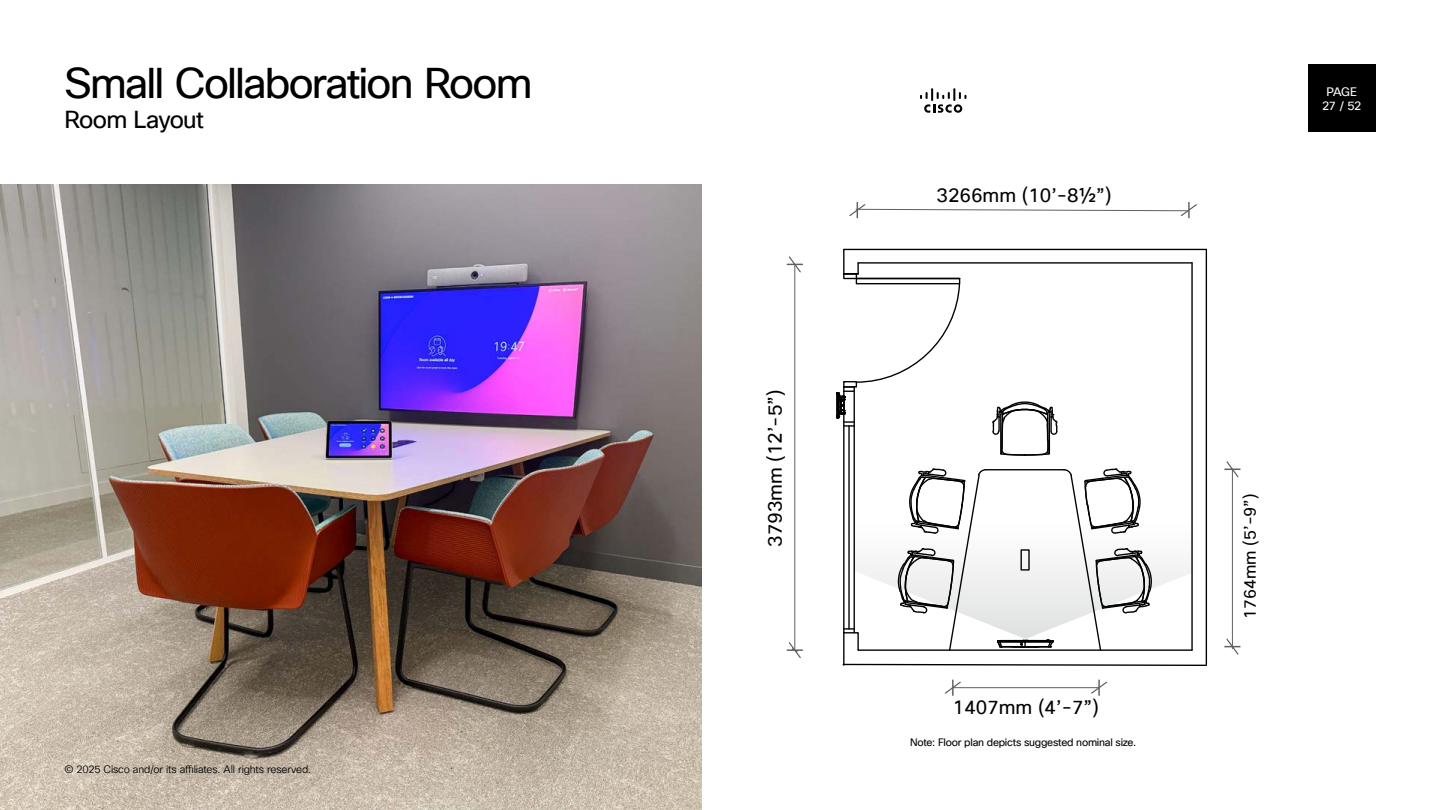
<style>
.page{position:relative;width:1440px;height:810px;background:#fff}
.page>*{position:absolute;margin:0;border:0;box-sizing:border-box;transform-origin:0 0}
.t1{font:42px "Cisco Sans TT";letter-spacing:-.04em;color:#000}
.t2{font:24px "Cisco Sans TT";letter-spacing:-.03em;color:#000}
.t3{font:19.12px "Cisco Sans TT";color:#000}
.t4{font:16.42px "Cisco Sans TT";color:#000}
.t5{font:12px/13.5px "Cisco Sans TT";letter-spacing:-.045em;color:#fff;text-align:center}
.t6{font:10.5px "Cisco Sans TT Light";letter-spacing:-.015em;color:#000}
.t7{font:10.5px "Cisco Sans TT";letter-spacing:-.025em;color:#000}
</style>
<div class="page">
<img style="left:0;top:184px;width:702px;height:626px">
<svg style="left:855px;top:470px;width:336px;height:169px"></svg>
<svg style="left:849px;top:202px;width:348px;height:16px"></svg>
<svg style="left:787px;top:256px;width:16px;height:17px"></svg>
<svg style="left:787px;top:642px;width:16px;height:16px"></svg>
<hr style="left:794px;top:264px;width:1px;height:387px;background:#606060">
<svg style="left:1224px;top:461px;width:16px;height:17px"></svg>
<svg style="left:1224px;top:638px;width:16px;height:17px"></svg>
<hr style="left:1232px;top:468px;width:1px;height:181px;background:#606060">
<svg style="left:1091px;top:680px;width:16px;height:16px"></svg>
<svg style="left:945px;top:680px;width:16px;height:16px"></svg>
<hr style="left:952px;top:687px;width:148px;height:1px;background:#606060">
<div style="left:1021px;top:549px;width:9px;height:22px;border:1px solid #000"></div>
<hr style="left:986px;top:469px;width:78px;height:1px;background:#000">
<svg style="left:1063px;top:468px;width:90px;height:181px"></svg>
<svg style="left:897px;top:468px;width:90px;height:181px"></svg>
<svg style="left:992px;top:401px;width:66px;height:55px"></svg>
<hr style="left:858px;top:649px;width:334px;height:2px;background:#000">
<hr style="left:1191px;top:263px;width:2px;height:387px;background:#000">
<hr style="left:1206px;top:249px;width:1px;height:415px;background:#000">
<hr style="left:843px;top:633px;width:2px;height:32px;background:#000">
<hr style="left:843px;top:249px;width:2px;height:25px;background:#000">
<hr style="left:844px;top:249px;width:362px;height:1px;background:#000">
<hr style="left:858px;top:262px;width:334px;height:2px;background:#000">
<hr style="left:843px;top:387px;width:2px;height:246px;background:#000">
<hr style="left:854px;top:387px;width:1px;height:246px;background:#000">
<hr style="left:848px;top:426px;width:2px;height:203px;background:#000">
<svg style="left:842px;top:663px;width:366px;height:3px"></svg>
<svg style="left:843px;top:628px;width:17px;height:24px"></svg>
<svg style="left:997px;top:639px;width:57px;height:9px"></svg>
<svg style="left:836px;top:263px;width:125px;height:164px"></svg>
<div style="left:1308px;top:64px;width:68px;height:68px;background:#000"></div>
<svg style="left:920px;top:88px;width:46px;height:25px"></svg>
<h1 class="t1" style="left:64px;top:56px;width:470px">Small Collaboration Room</h1>
<h2 class="t2" style="left:64px;top:104px;width:141px">Room Layout</h2>
<p class="t6" style="left:64px;top:763px;width:248px">© 2025 Cisco and/or its affiliates. All rights reserved.</p>
<h3 class="t3" style="left:763px;top:547px;width:159px;rotate:-90deg">3793mm (12’-5”)</h3>
<h3 class="t3" style="left:937px;top:182px;width:176px">3266mm (10’-8½”)</h3>
<p class="t5" style="left:1322px;top:86px;width:41px">PAGE<br>27 / 52</p>
<h3 class="t3" style="left:953px;top:695px;width:148px">1407mm (4’-7”)</h3>
<p class="t7" style="left:910px;top:735px;width:228px">Note: Floor plan depicts suggested nominal size.</p>
<h3 class="t4" style="left:1240px;top:619px;width:127px;rotate:-90deg">1764mm (5’-9”)</h3>
</div>
